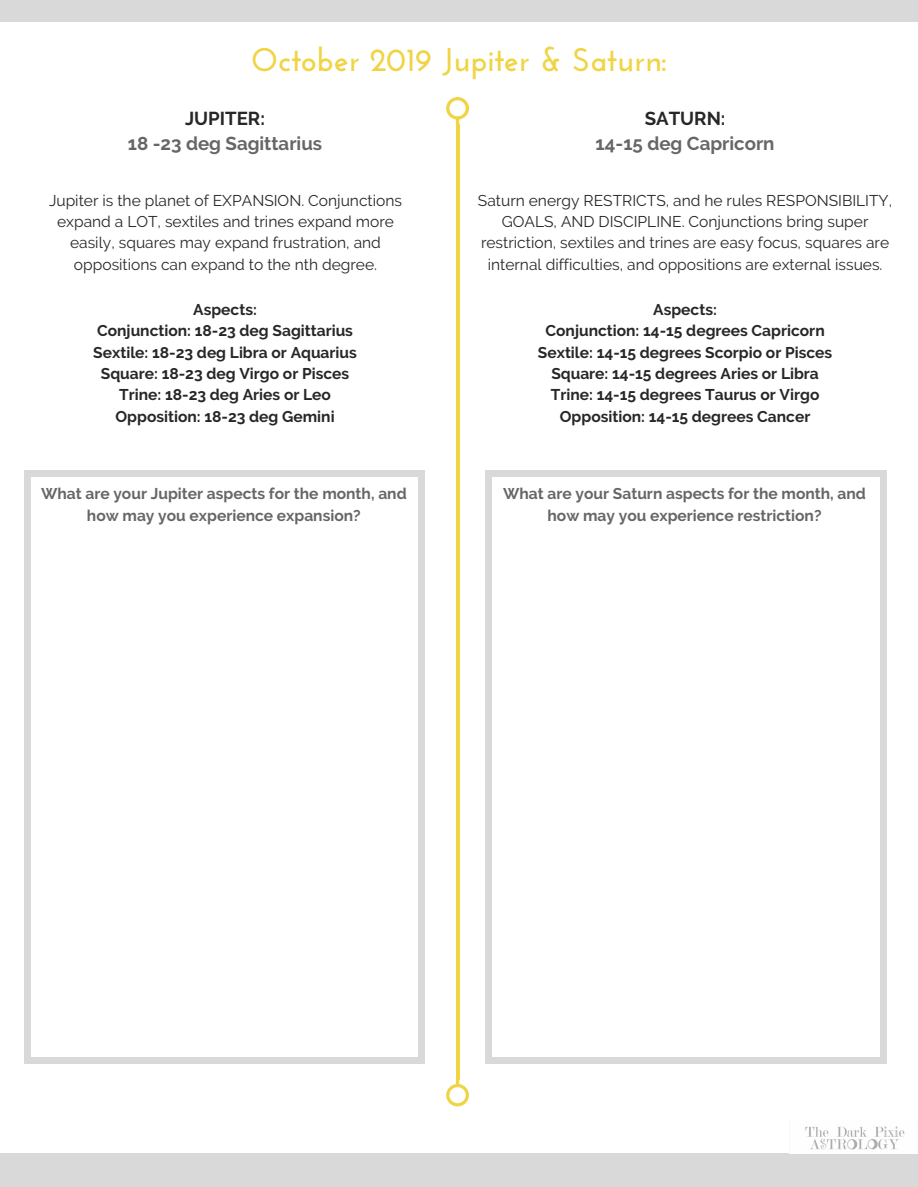
<style>
.page{position:relative;width:918px;height:1187px;background:#fff}
.page>*{position:absolute;margin:0;border:0;box-sizing:border-box;transform-origin:0 0}
.t1{font:700 32.7px "Josefin Sans";color:#f0d444}
.t2{font:700 18.75px "Raleway";color:#666}
.t3{font:700 18.75px "Raleway";color:#272727}
.t4{font:15.6px/21.3px "Raleway";color:#272727;text-align:center}
.t5{font:700 15.6px/21.3px "Raleway";color:#272727;text-align:center}
.t6{font:700 15.6px/21.3px "Raleway";color:#666;text-align:center}
</style>
<div class="page">
<div style="left:0;top:0;width:918px;height:22px;background:#d9d9d9"></div>
<div style="left:0;top:1153px;width:918px;height:33px;background:#d9d9d9"></div>
<div style="left:419px;top:1057px;width:6px;height:7px;background:#d9d9d9"></div>
<div style="left:24px;top:476px;width:6px;height:582px;background:#d9d9d9"></div>
<div style="left:24px;top:1057px;width:6px;height:7px;background:#d9d9d9"></div>
<div style="left:419px;top:476px;width:6px;height:582px;background:#d9d9d9"></div>
<div style="left:30px;top:1057px;width:389px;height:7px;background:#d9d9d9"></div>
<div style="left:419px;top:470px;width:6px;height:7px;background:#d9d9d9"></div>
<div style="left:24px;top:470px;width:6px;height:7px;background:#d9d9d9"></div>
<div style="left:30px;top:470px;width:389px;height:7px;background:#d9d9d9"></div>
<img style="left:805px;top:1126px;width:100px;height:24px">
<div style="left:880px;top:1057px;width:6px;height:7px;background:#d9d9d9"></div>
<div style="left:485px;top:476px;width:7px;height:582px;background:#d9d9d9"></div>
<div style="left:485px;top:1057px;width:7px;height:7px;background:#d9d9d9"></div>
<div style="left:880px;top:476px;width:6px;height:582px;background:#d9d9d9"></div>
<div style="left:491px;top:1057px;width:389px;height:7px;background:#d9d9d9"></div>
<div style="left:880px;top:470px;width:6px;height:7px;background:#d9d9d9"></div>
<div style="left:485px;top:470px;width:7px;height:7px;background:#d9d9d9"></div>
<div style="left:491px;top:470px;width:389px;height:7px;background:#d9d9d9"></div>
<hr style="left:456px;top:124px;width:3px;height:956px;background:#f0d444">
<svg style="left:446px;top:1079px;width:23px;height:27px"></svg>
<svg style="left:446px;top:97px;width:23px;height:29px"></svg>
<h1 class="t1" style="left:251px;top:46px;width:418px">October 2019 Jupiter &amp; Saturn:</h1>
<p class="t3" style="left:185px;top:107px;width:81px">JUPITER:</p>
<p class="t3" style="left:645px;top:107px;width:82px">SATURN:</p>
<p class="t2" style="left:596px;top:133px;width:180px">14-15 deg Capricorn</p>
<p class="t4" style="left:478px;top:189px;width:416px">Saturn energy RESTRICTS, and he rules RESPONSIBILITY, GOALS, AND DISCIPLINE. Conjunctions bring super restriction, sextiles and trines are easy focus, squares are internal difficulties, and oppositions are external issues.</p>
<p class="t5" style="left:538px;top:298px;width:296px">Aspects:<br>Conjunction: 14-15 degrees Capricorn<br>Sextile: 14-15 degrees Scorpio or Pisces<br>Square: 14-15 degrees Aries or Libra<br>Trine: 14-15 degrees Taurus or Virgo<br>Opposition: 14-15 degrees Cancer</p>
<p class="t2" style="left:128px;top:133px;width:196px">18 -23 deg Sagittarius</p>
<p class="t4" style="left:49px;top:189px;width:355px">Jupiter is the planet of EXPANSION. Conjunctions expand a LOT, sextiles and trines expand more easily, squares may expand frustration, and oppositions can expand to the nth degree.</p>
<p class="t5" style="left:93px;top:298px;width:265px">Aspects:<br>Conjunction: 18-23 deg Sagittarius<br>Sextile: 18-23 deg Libra or Aquarius<br>Square: 18-23 deg Virgo or Pisces<br>Trine: 18-23 deg Aries or Leo<br>Opposition: 18-23 deg Gemini</p>
<p class="t6" style="left:41px;top:483px;width:367px">What are your Jupiter aspects for the month, and how may you experience expansion?</p>
<p class="t6" style="left:503px;top:483px;width:364px">What are your Saturn aspects for the month, and how may you experience restriction?</p>
</div>
